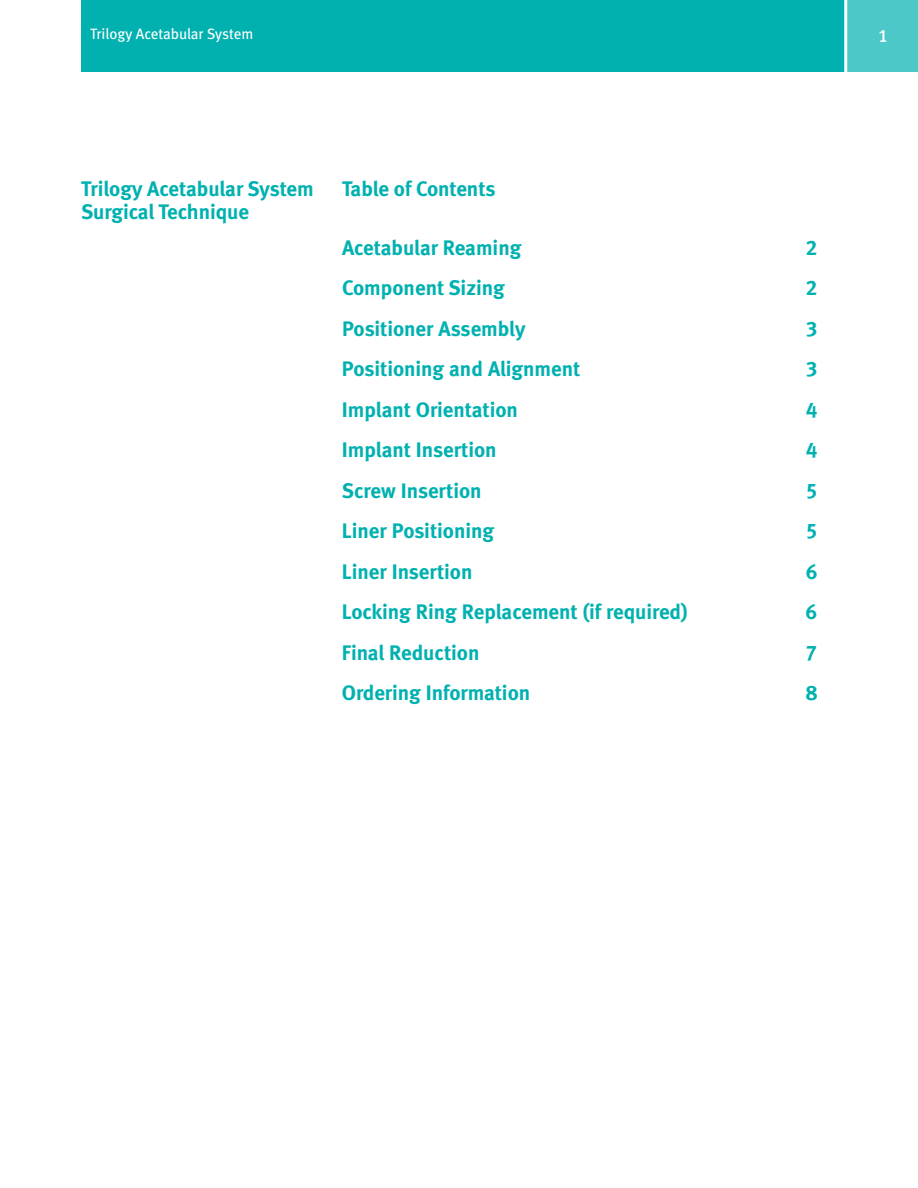
<style>
.page{position:relative;width:918px;height:1188px;background:#fff}
.page>*{position:absolute;margin:0;border:0;box-sizing:border-box;transform-origin:0 0}
.t1{font:21px/22.5px "Meta Bold LF";color:#00b1b0}
.t2{font:18px "Meta Medium LF";color:#fff}
.t3{font:15px "Meta Book LF";letter-spacing:-.005em;color:#fff}
</style>
<div class="page">
<div style="left:81px;top:0;width:771px;height:72px;background:#00b1b0"></div>
<div style="left:847px;top:0;width:71px;height:72px;background:#4dc8c8"></div>
<hr style="left:844px;top:0;width:3px;height:72px;background:#fff">
<p class="t3" style="left:90px;top:25px;width:165px">Trilogy Acetabular System</p>
<p class="t2" style="left:878px;top:25px;width:12px">1</p>
<p class="t1" style="left:81px;top:178px;width:234px">Trilogy Acetabular System<br>Surgical Technique</p>
<p class="t1" style="left:342px;top:178px;width:155px">Table of Contents</p>
<p class="t1" style="left:342px;top:236px;width:181px">Acetabular Reaming</p>
<p class="t1" style="left:806px;top:236px;width:13px">2</p>
<p class="t1" style="left:342px;top:277px;width:164px">Component Sizing</p>
<p class="t1" style="left:806px;top:277px;width:13px">2</p>
<p class="t1" style="left:342px;top:317px;width:185px">Positioner Assembly</p>
<p class="t1" style="left:806px;top:317px;width:13px">3</p>
<p class="t1" style="left:342px;top:358px;width:240px">Positioning and Alignment</p>
<p class="t1" style="left:806px;top:358px;width:13px">3</p>
<p class="t1" style="left:342px;top:398px;width:178px">Implant Orientation</p>
<p class="t1" style="left:806px;top:398px;width:13px">4</p>
<p class="t1" style="left:342px;top:439px;width:156px">Implant Insertion</p>
<p class="t1" style="left:806px;top:439px;width:13px">4</p>
<p class="t1" style="left:342px;top:479px;width:141px">Screw Insertion</p>
<p class="t1" style="left:806px;top:479px;width:13px">5</p>
<p class="t1" style="left:342px;top:520px;width:154px">Liner Positioning</p>
<p class="t1" style="left:806px;top:520px;width:13px">5</p>
<p class="t1" style="left:342px;top:560px;width:132px">Liner Insertion</p>
<p class="t1" style="left:806px;top:560px;width:13px">6</p>
<p class="t1" style="left:342px;top:601px;width:347px">Locking Ring Replacement (if required)</p>
<p class="t1" style="left:806px;top:601px;width:13px">6</p>
<p class="t1" style="left:342px;top:641px;width:139px">Final Reduction</p>
<p class="t1" style="left:806px;top:641px;width:13px">7</p>
<p class="t1" style="left:342px;top:682px;width:190px">Ordering Information</p>
<p class="t1" style="left:806px;top:682px;width:13px">8</p>
</div>
